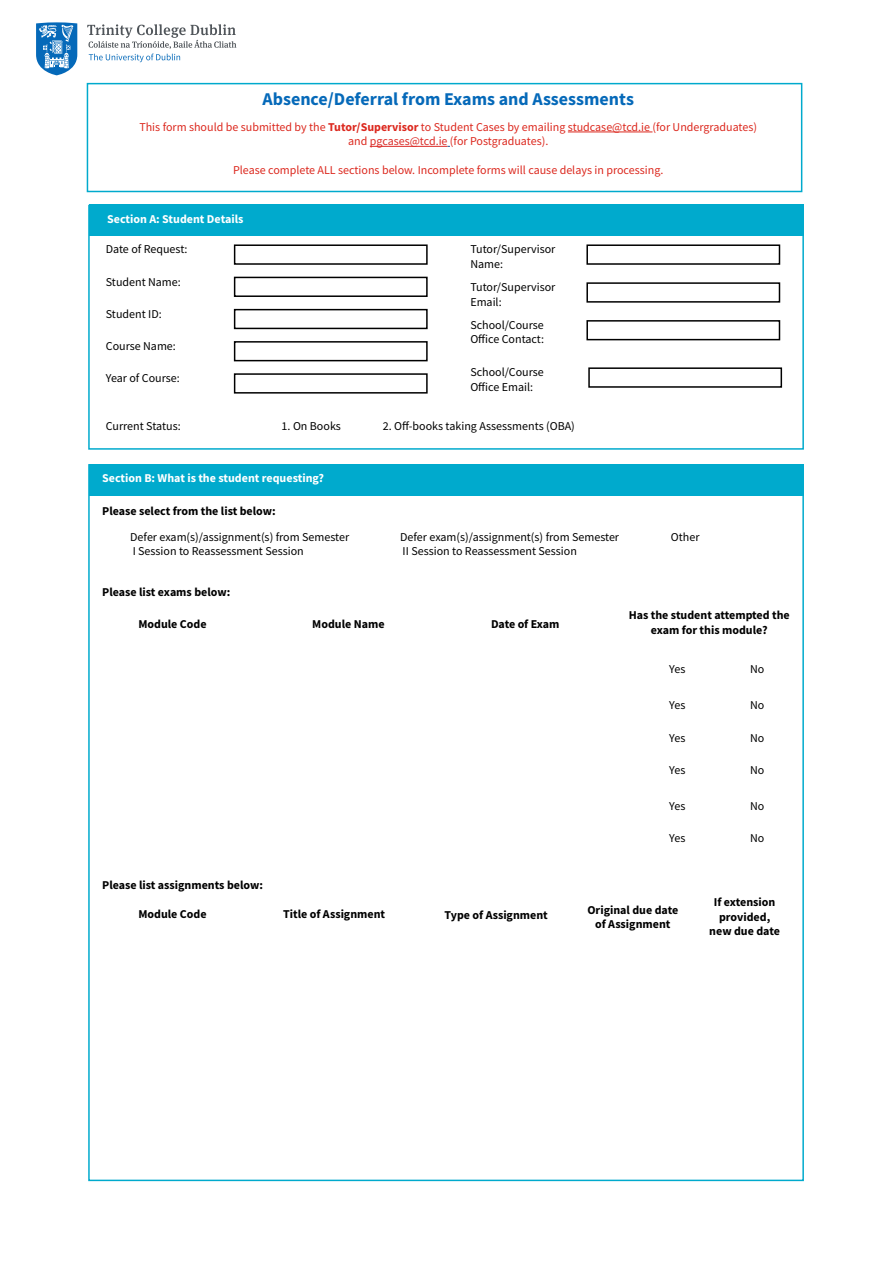
<style>
.page{position:relative;width:893px;height:1263px;background:#fff}
.page>*{position:absolute;margin:0;border:0;box-sizing:border-box;transform-origin:0 0}
.t1{font:700 18px "Source Sans Pro";color:#0569b9}
.t2{font:12px/14.4px "Source Sans Pro";color:#000}
.t3{font:700 12px/14.4px "Source Sans Pro";color:#000;text-align:center}
.t4{font:12px/14.4px "Source Sans Pro";color:#dc281e;text-align:center}
.t5{font:700 12px "Source Sans Pro";color:#fff}
.s1{font-weight:700}
.s2{color:#db2b27}
</style>
<div class="page">
<hr style="left:568px;top:132px;width:84px;height:1px;background:#dc281e">
<hr style="left:370px;top:146px;width:78px;height:1px;background:#db2b27">
<svg style="left:87px;top:24px;width:149px;height:38px"></svg>
<svg style="left:36px;top:22px;width:41px;height:53px;background:#5498cf"></svg>
<div style="left:87px;top:83px;width:715px;height:109px;border:2px solid #00aacd"></div>
<div style="left:89px;top:205px;width:715px;height:31px;background:#00aacd"></div>
<div style="left:88px;top:205px;width:716px;height:245px;border:2px solid #00aacd"></div>
<div style="left:586px;top:244px;width:194px;height:21px;border:2px solid #000"></div>
<div style="left:586px;top:282px;width:194px;height:21px;border:2px solid #000"></div>
<div style="left:586px;top:320px;width:194px;height:20px;border:2px solid #000"></div>
<div style="left:588px;top:367px;width:194px;height:21px;border:2px solid #000"></div>
<div style="left:234px;top:244px;width:194px;height:21px;border:2px solid #000"></div>
<div style="left:234px;top:277px;width:194px;height:20px;border:2px solid #000"></div>
<div style="left:234px;top:309px;width:194px;height:20px;border:2px solid #000"></div>
<div style="left:234px;top:341px;width:194px;height:20px;border:2px solid #000"></div>
<div style="left:234px;top:373px;width:194px;height:21px;border:2px solid #000"></div>
<div style="left:89px;top:464px;width:714px;height:31px;background:#00aacd"></div>
<h1 class="t1" style="left:262px;top:87px;width:373px">Absence/Deferral from Exams and Assessments</h1>
<p class="t4" style="left:139px;top:119px;width:619px">This form should be submitted by the <span class="s1">Tutor/Supervisor</span> to Student Cases by emailing studcase@tcd.ie (for Undergraduates) and <span class="s2">pgcases@tcd.ie</span> (for Postgraduates).</p>
<p class="t4" style="left:233px;top:163px;width:432px">Please complete ALL sections below. Incomplete forms will cause delays in processing.</p>
<p class="t5" style="left:107px;top:211px;width:138px">Section A: Student Details</p>
<p class="t2" style="left:106px;top:242px;width:83px">Date of Request:</p>
<p class="t2" style="left:106px;top:274px;width:77px">Student Name:</p>
<p class="t2" style="left:106px;top:307px;width:57px">Student ID:</p>
<p class="t2" style="left:106px;top:339px;width:72px">Course Name:</p>
<p class="t2" style="left:106px;top:371px;width:75px">Year of Course:</p>
<p class="t2" style="left:470px;top:242px;width:87px">Tutor/Supervisor<br>Name:</p>
<p class="t2" style="left:470px;top:280px;width:87px">Tutor/Supervisor<br>Email:</p>
<p class="t2" style="left:470px;top:318px;width:75px">School/Course<br>Office Contact:</p>
<p class="t2" style="left:470px;top:365px;width:75px">School/Course<br>Office Email:</p>
<p class="t2" style="left:106px;top:419px;width:76px">Current Status:</p>
<p class="t2" style="left:282px;top:419px;width:61px">1. On Books</p>
<p class="t2" style="left:383px;top:419px;width:194px">2. Off-books taking Assessments (OBA)</p>
<p class="t5" style="left:102px;top:469px;width:223px">Section B: What is the student requesting?</p>
<p class="t3" style="left:102px;top:503px;width:175px">Please select from the list below:</p>
<p class="t2" style="left:130px;top:530px;width:220px">Defer exam(s)/assignment(s) from Semester<br>I Session to Reassessment Session</p>
<p class="t2" style="left:400px;top:530px;width:220px">Defer exam(s)/assignment(s) from Semester<br>II Session to Reassessment Session</p>
<p class="t2" style="left:671px;top:530px;width:30px">Other</p>
<p class="t3" style="left:102px;top:584px;width:130px">Please list exams below:</p>
<p class="t3" style="left:138px;top:616px;width:70px">Module Code</p>
<p class="t3" style="left:312px;top:616px;width:74px">Module Name</p>
<p class="t3" style="left:491px;top:616px;width:70px">Date of Exam</p>
<p class="t3" style="left:102px;top:877px;width:162px">Please list assignments below:</p>
<p class="t3" style="left:138px;top:906px;width:70px">Module Code</p>
<p class="t3" style="left:283px;top:906px;width:103px">Title of Assignment</p>
<p class="t3" style="left:444px;top:907px;width:105px">Type of Assignment</p>
<p class="t3" style="left:629px;top:608px;width:163px">Has the student attempted the exam for this module?</p>
<p class="t2" style="left:669px;top:662px;width:18px">Yes</p>
<p class="t2" style="left:669px;top:697px;width:18px">Yes</p>
<p class="t2" style="left:669px;top:730px;width:18px">Yes</p>
<p class="t2" style="left:669px;top:763px;width:18px">Yes</p>
<p class="t2" style="left:669px;top:799px;width:18px">Yes</p>
<p class="t2" style="left:669px;top:830px;width:18px">Yes</p>
<p class="t2" style="left:750px;top:662px;width:16px">No</p>
<p class="t2" style="left:750px;top:697px;width:16px">No</p>
<p class="t2" style="left:750px;top:730px;width:16px">No</p>
<p class="t2" style="left:750px;top:763px;width:16px">No</p>
<p class="t2" style="left:750px;top:799px;width:16px">No</p>
<p class="t2" style="left:750px;top:830px;width:16px">No</p>
<p class="t3" style="left:587px;top:902px;width:92px">Original due date of Assignment</p>
<p class="t3" style="left:709px;top:895px;width:72px">If extension provided, new due date</p>
</div>
